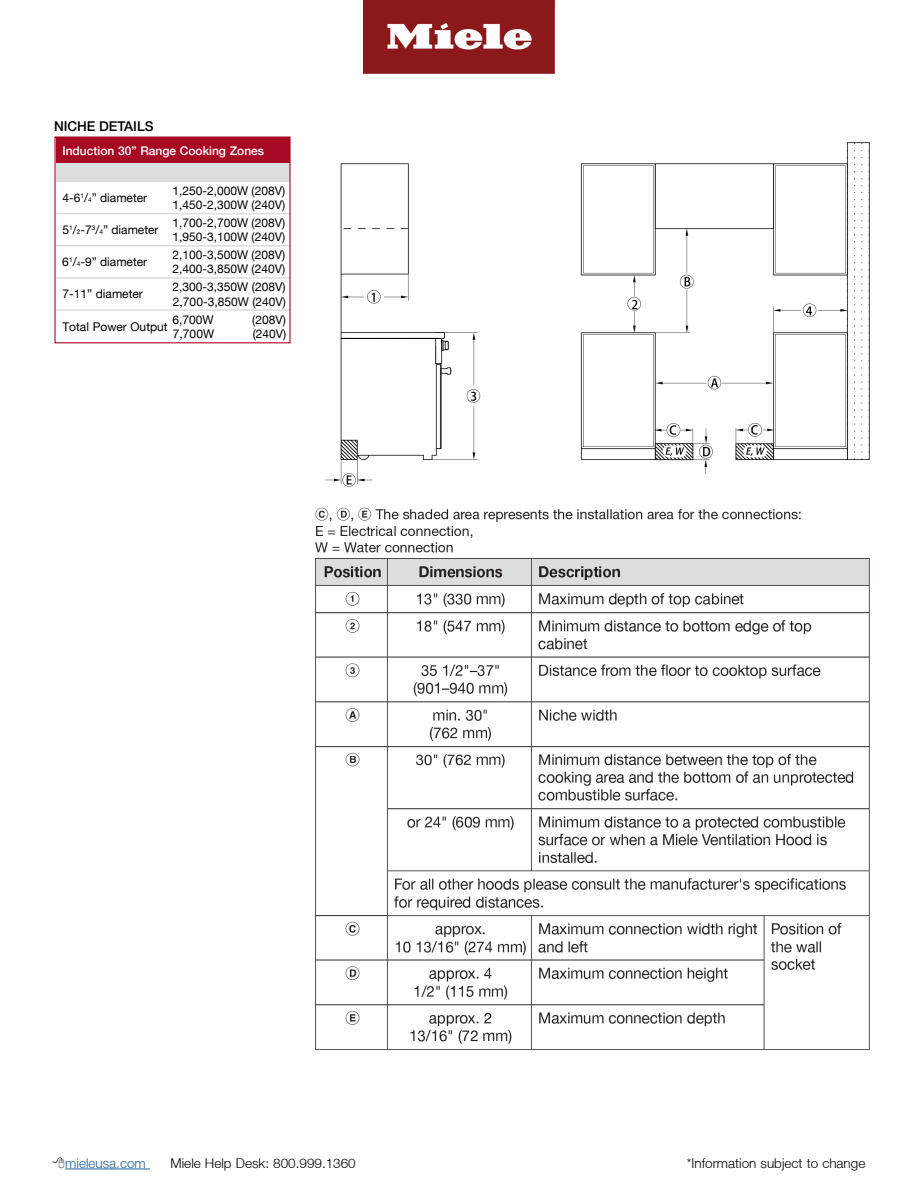
<style>
.page{position:relative;width:918px;height:1188px;background:#fff}
.page>*{position:absolute;margin:0;border:0;box-sizing:border-box;transform-origin:0 0}
.t1{font:300 13.5px "Helvetica Neue LT";color:#000}
.t2{font:300 13.5px "Helvetica Neue LT";color:#215e9e}
.t3{font:500 13.5px "Helvetica Neue LT";color:#000}
.t4{font:12px/14.4px "Helvetica Neue LT";color:#000}
.t5{font:500 12px "Helvetica Neue LT";color:#fff}
.s1{font-size:6.6px}
</style>
<div class="page">
<hr style="left:65px;top:1169px;width:85px;height:1px;background:#215e9e">
<img style="left:363px;top:0;width:192px;height:73px">
<img style="left:315px;top:143px;width:555px;height:410px">
<img style="left:315px;top:559px;width:555px;height:491px">
<div style="left:56px;top:138px;width:233px;height:25px;background:#a70925"></div>
<div style="left:56px;top:163px;width:233px;height:19px;background:#dcddde"></div>
<svg style="left:56px;top:214px;width:116px;height:1px"></svg>
<hr style="left:56px;top:213px;width:116px;height:1px;background:#dcddde">
<hr style="left:172px;top:213px;width:117px;height:1px;background:#dcddde">
<hr style="left:56px;top:245px;width:116px;height:2px;background:#dcddde">
<hr style="left:172px;top:245px;width:117px;height:2px;background:#dcddde">
<hr style="left:56px;top:277px;width:116px;height:2px;background:#dcddde">
<hr style="left:172px;top:277px;width:117px;height:2px;background:#dcddde">
<hr style="left:56px;top:309px;width:116px;height:2px;background:#dcddde">
<hr style="left:172px;top:309px;width:117px;height:2px;background:#dcddde">
<div style="left:457px;top:538px;width:144px;height:17px;background:#fff"></div>
<p class="t3" style="left:54px;top:118px;width:101px">NICHE DETAILS</p>
<p class="t5" style="left:62px;top:143px;width:203px">Induction 30” Range Cooking Zones</p>
<p class="t4" style="left:62px;top:190px;width:86px">4-6<sup>1</sup>/<span class="s1">4</span>” diameter</p>
<p class="t4" style="left:172px;top:183px;width:114px">1,250-2,000W (208V)<br>1,450-2,300W (240V)</p>
<p class="t4" style="left:62px;top:222px;width:98px">5<sup>1</sup>/<span class="s1">2</span>-7<sup>3</sup>/<span class="s1">4</span>” diameter</p>
<p class="t4" style="left:172px;top:215px;width:114px">1,700-2,700W (208V)<br>1,950-3,100W (240V)</p>
<p class="t4" style="left:62px;top:255px;width:86px">6<sup>1</sup>/<span class="s1">4</span>-9” diameter</p>
<p class="t4" style="left:172px;top:247px;width:114px">2,100-3,500W (208V)<br>2,400-3,850W (240V)</p>
<p class="t4" style="left:62px;top:287px;width:82px">7-11” diameter</p>
<p class="t4" style="left:172px;top:279px;width:115px">2,300-3,350W (208V)<br>2,700-3,850W (240V)</p>
<p class="t4" style="left:62px;top:319px;width:107px">Total Power Output</p>
<p class="t4" style="left:172px;top:312px;width:43px">6,700W</p>
<p class="t4" style="left:252px;top:312px;width:35px">(208V)</p>
<p class="t4" style="left:173px;top:326px;width:43px">7,700W</p>
<p class="t4" style="left:253px;top:326px;width:35px">(240V)</p>
<p class="t2" style="left:65px;top:1155px;width:82px">mieleusa.com</p>
<p class="t1" style="left:171px;top:1155px;width:187px">Miele Help Desk: 800.999.1360</p>
<p class="t1" style="left:687px;top:1155px;width:180px">*Information subject to change</p>
</div>
